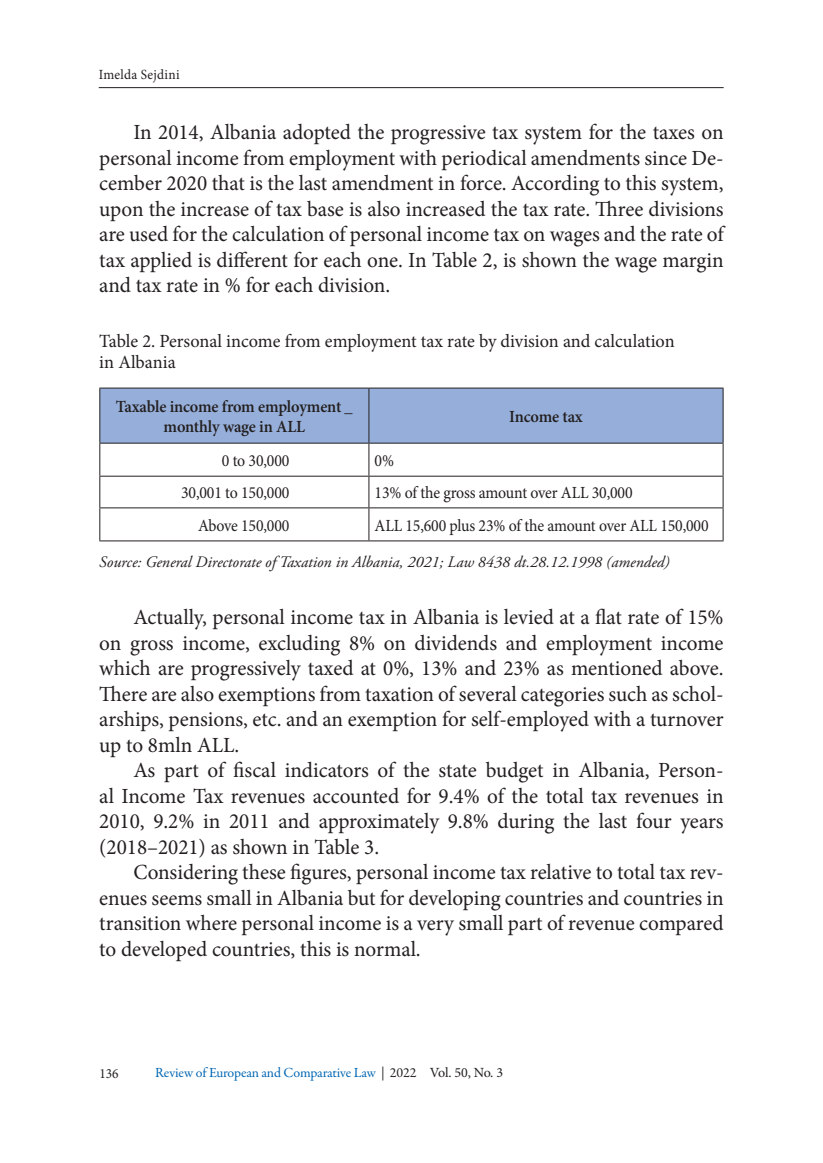
<style>
.page{position:relative;width:823px;height:1163px;background:#fff}
.page>*{position:absolute;margin:0;border:0;box-sizing:border-box;transform-origin:0 0}
.t1{font:21.6px/25.6px "Minion Pro";letter-spacing:-.005em;color:#231f20;text-align:justify}
.t2{font:18.6px/21px "Minion Pro";color:#231f20}
.t3{font:17px "Minion Pro";letter-spacing:-.01em;color:#231f20;scale:.93 1}
.t4{font:600 17px/20px "Minion Pro";letter-spacing:-.01em;color:#231f20;text-align:center;scale:.96 1}
.t5{font:italic 16px "Adobe Garamond Pro";color:#231f20}
.t6{font:14px "Garamond Premr Pro";letter-spacing:-.01em;color:#0166b3}
.t7{font:14px "Minion Pro";letter-spacing:.02em;color:#231f20;scale:.95 1}
.s1{color:#231f20}
.s2{font-family:"Minion Pro";color:#231f20}
</style>
<div class="page">
<hr style="left:99px;top:87px;width:624px;height:1px;background:#231f20">
<div style="left:100px;top:388px;width:622px;height:54px;background:#96afda"></div>
<hr style="left:368px;top:443px;width:1px;height:32px;background:#231f20">
<hr style="left:368px;top:476px;width:1px;height:31px;background:#231f20">
<hr style="left:368px;top:508px;width:1px;height:32px;background:#231f20">
<hr style="left:99px;top:475px;width:270px;height:1px;background:#231f20">
<hr style="left:369px;top:475px;width:354px;height:1px;background:#231f20">
<hr style="left:99px;top:507px;width:270px;height:1px;background:#231f20">
<hr style="left:369px;top:507px;width:354px;height:1px;background:#231f20">
<hr style="left:99px;top:387px;width:270px;height:1px;background:#231f20">
<hr style="left:99px;top:388px;width:1px;height:54px;background:#231f20">
<hr style="left:369px;top:387px;width:354px;height:1px;background:#231f20">
<hr style="left:368px;top:388px;width:1px;height:54px;background:#231f20">
<hr style="left:722px;top:388px;width:1px;height:54px;background:#231f20">
<hr style="left:99px;top:442px;width:270px;height:1px;background:#231f20">
<hr style="left:369px;top:442px;width:354px;height:1px;background:#231f20">
<hr style="left:99px;top:443px;width:1px;height:32px;background:#231f20">
<hr style="left:722px;top:443px;width:1px;height:32px;background:#231f20">
<hr style="left:99px;top:476px;width:1px;height:31px;background:#231f20">
<hr style="left:722px;top:476px;width:1px;height:31px;background:#231f20">
<hr style="left:99px;top:508px;width:1px;height:32px;background:#231f20">
<hr style="left:722px;top:508px;width:1px;height:32px;background:#231f20">
<hr style="left:99px;top:540px;width:270px;height:1px;background:#231f20">
<hr style="left:369px;top:540px;width:354px;height:1px;background:#231f20">
<p class="t7" style="left:99px;top:65px;width:86px">Imelda Sejdini</p>
<p class="t1" style="left:99px;top:119px;width:625px;text-indent:34px">In 2014, Albania adopted the progressive tax system for the taxes on personal income from employment with periodical amendments since De&shy;cember 2020 that is the last amendment in force. According to this system, upon the increase of tax base is also increased the tax rate. Three divisions are used for the calculation of personal income tax on wages and the rate of tax applied is different for each one. In Table 2, is shown the wage margin and tax rate in % for each division.</p>
<p class="t2" style="left:99px;top:331px;width:576px">Table 2. Personal income from employment tax rate by division and calculation in Albania</p>
<p class="t4" style="left:116px;top:396px;width:248px">Taxable income from employment _ monthly wage in ALL</p>
<p class="t4" style="left:509px;top:406px;width:78px">Income tax</p>
<p class="t3" style="left:222px;top:449px;width:74px">0 to 30,000</p>
<p class="t3" style="left:374px;top:449px;width:22px">0%</p>
<p class="t3" style="left:181px;top:481px;width:118px">30,001 to 150,000</p>
<p class="t3" style="left:374px;top:481px;width:279px">13% of the gross amount over ALL 30,000</p>
<p class="t3" style="left:198px;top:513px;width:100px">Above 150,000</p>
<p class="t3" style="left:374px;top:513px;width:360px">ALL 15,600 plus 23% of the amount over ALL 150,000</p>
<p class="t5" style="left:99px;top:552px;width:571px">Source: General Directorate of Taxation in Albania, 2021; Law 8438 dt.28.12.1998 (amended)</p>
<p class="t1" style="left:99px;top:604px;width:625px;text-indent:34px">Actually, personal income tax in Albania is levied at a flat rate of 15% on gross income, excluding 8% on dividends and employment income which are progressively taxed at 0%, 13% and 23% as mentioned above.<br>There are also exemptions from taxation of several categories such as schol&shy;arships, pensions, etc. and an exemption for self-employed with a turnover up to 8mln ALL.</p>
<p class="t1" style="left:99px;top:757px;width:625px;text-indent:34px">As part of fiscal indicators of the state budget in Albania, Person&shy;al Income Tax revenues accounted for 9.4% of the total tax revenues in 2010, 9.2% in 2011 and approximately 9.8% during the last four years (2018–2021) as shown in Table 3.</p>
<p class="t1" style="left:99px;top:859px;width:625px;text-indent:34px">Considering these figures, personal income tax relative to total tax rev&shy;enues seems small in Albania but for developing countries and countries in transition where personal income is a very small part of revenue compared to developed countries, this is normal.</p>
<p class="t7" style="left:99px;top:1063px;width:22px">136</p>
<p class="t6" style="left:155px;top:1064px;width:349px">Review of European and Comparative Law <span class="s1">| 2022</span> <span class="s2">Vol. 50, No. 3</span></p>
</div>
